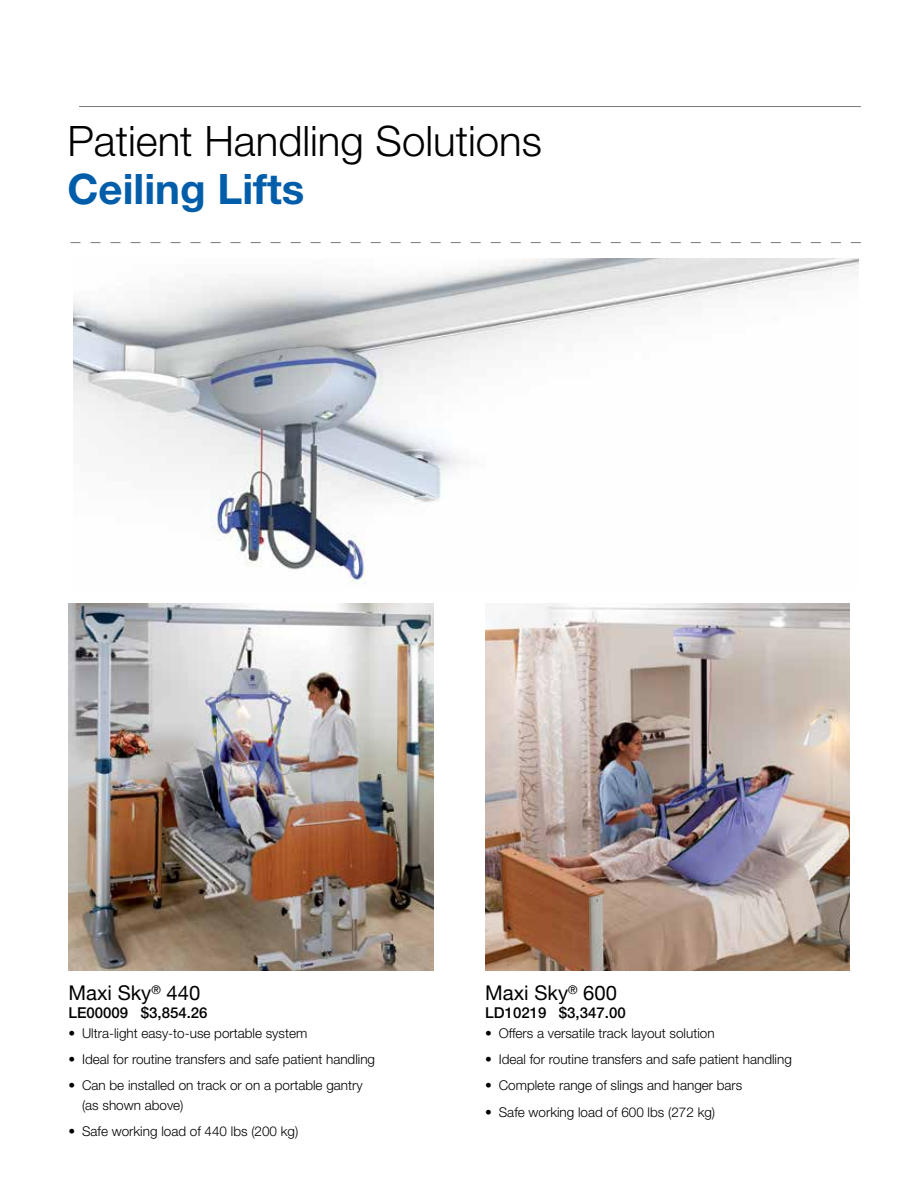
<style>
.page{position:relative;width:918px;height:1188px;background:#fff}
.page>*{position:absolute;margin:0;border:0;box-sizing:border-box;transform-origin:0 0}
.t1{font:300 42px "Helvetica Neue LT Std";color:#000}
.t2{font:700 42px "Helvetica Neue LT Std";color:#005daa}
.t3{font:20.25px "Helvetica Neue";color:#000}
.t4{font:500 15px "Helvetica Neue LT Std";color:#000}
.t5{font:300 13.5px/19.5px "Helvetica Neue LT Std";color:#000}
</style>
<div class="page">
<hr style="left:79px;top:106px;width:782px;height:1px;background:#77787b">
<svg style="left:70px;top:242px;width:791px;height:1px"></svg>
<img style="left:485px;top:604px;width:365px;height:367px">
<img style="left:69px;top:604px;width:364px;height:367px">
<img style="left:74px;top:258px;width:784px;height:327px">
<h1 class="t1" style="left:68px;top:116px;width:476px">Patient Handling Solutions</h1>
<h1 class="t2" style="left:68px;top:163px;width:239px">Ceiling Lifts</h1>
<h2 class="t3" style="left:69px;top:976px;width:133px">Maxi Sky<sup>®</sup> 440</h2>
<p class="t4" style="left:69px;top:1004px;width:140px">LE00009 $3,854.26</p>
<p class="t5" style="left:69px;top:1023px;width:240px">• Ultra-light easy-to-use portable system</p>
<p class="t5" style="left:69px;top:1049px;width:308px">• Ideal for routine transfers and safe patient handling</p>
<p class="t5" style="left:82px;top:1076px;width:282px;text-indent:-14px">• Can be installed on track or on a portable gantry (as shown above)</p>
<p class="t5" style="left:69px;top:1121px;width:231px">• Safe working load of 440 lbs (200 kg)</p>
<h2 class="t3" style="left:485px;top:976px;width:133px">Maxi Sky<sup>®</sup> 600</h2>
<p class="t4" style="left:485px;top:1004px;width:142px">LD10219 $3,347.00</p>
<p class="t5" style="left:485px;top:1023px;width:231px">• Offers a versatile track layout solution</p>
<p class="t5" style="left:485px;top:1049px;width:308px">• Ideal for routine transfers and safe patient handling</p>
<p class="t5" style="left:485px;top:1076px;width:259px">• Complete range of slings and hanger bars</p>
<p class="t5" style="left:485px;top:1102px;width:231px">• Safe working load of 600 lbs (272 kg)</p>
</div>
